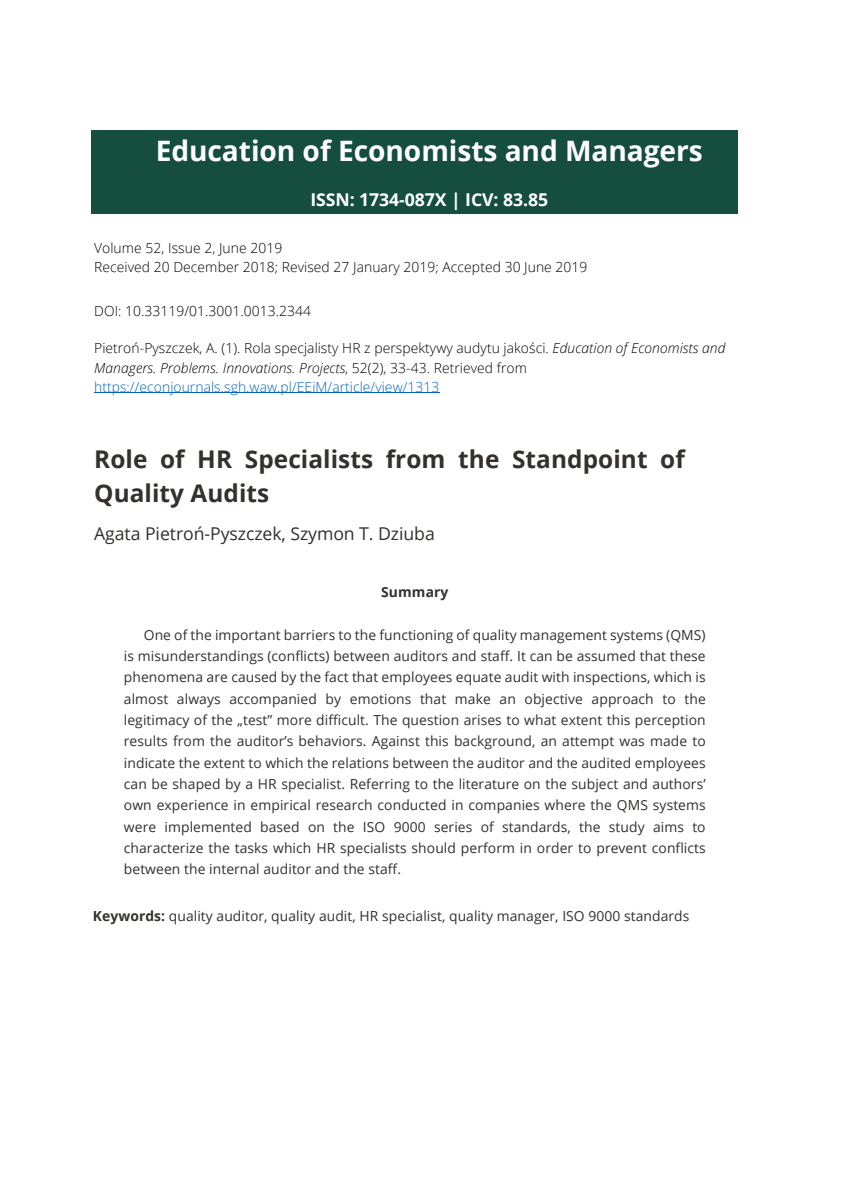
<style>
.page{position:relative;width:844px;height:1191px;background:#fff}
.page>*{position:absolute;margin:0;border:0;box-sizing:border-box;transform-origin:0 0}
.t1{font:700 28.18px "Open Sans";letter-spacing:-.005em;color:#fff}
.t2{font:700 24.32px/34.5px "Open Sans";letter-spacing:.005em;color:#33302e}
.t3{font:17.68px "Open Sans";letter-spacing:-.005em;color:#33302e}
.t4{font:700 17.68px "Open Sans";letter-spacing:-.005em;color:#fff}
.t5{font:13.83px/21.3px "Open Sans";letter-spacing:.005em;color:#33302e;text-align:justify}
.t6{font:300 13.83px/19.1px "Open Sans";letter-spacing:.005em;color:#000}
.t7{font:700 13.83px "Open Sans";letter-spacing:.005em;color:#33302e}
.s1{font-style:italic}
.s2{color:#0563c1}
.s3{font-weight:700}
</style>
<div class="page">
<div style="left:92px;top:131px;width:646px;height:56px;background:#154e3f"></div>
<div style="left:92px;top:187px;width:646px;height:26px;background:#154e3f"></div>
<hr style="left:94px;top:392px;width:345px;height:1px;background:#0563c1">
<h1 class="t1" style="left:156px;top:130px;width:548px">Education of Economists and Managers</h1>
<p class="t4" style="left:310px;top:187px;width:239px">ISSN: 1734-087X | ICV: 83.85</p>
<p class="t6" style="left:94px;top:238px;width:495px">Volume 52, Issue 2, June 2019<br>Received 20 December 2018; Revised 27 January 2019; Accepted 30 June 2019</p>
<p class="t6" style="left:94px;top:301px;width:218px">DOI: 10.33119/01.3001.0013.2344</p>
<p class="t6" style="left:94px;top:338px;width:632px">Pietroń-Pyszczek, A. (1). Rola specjalisty HR z perspektywy audytu jakości. <span class="s1">Education of Economists and<br>Managers. Problems. Innovations. Projects</span>, 52(2), 33-43. Retrieved from <span class="s2">https://econjournals.sgh.waw.pl/EEiM/article/view/1313</span></p>
<h2 class="t2" style="left:94px;top:441px;width:592px">Role of HR Specialists from the Standpoint of<br>Quality Audits</h2>
<p class="t3" style="left:94px;top:521px;width:342px">Agata Pietroń-Pyszczek, Szymon T. Dziuba</p>
<p class="t7" style="left:381px;top:582px;width:69px">Summary</p>
<p class="t5" style="left:124px;top:624px;width:583px;text-indent:20px">One of the important barriers to the functioning of quality management systems (QMS) is misunderstandings (conflicts) between auditors and staff. It can be assumed that these phenomena are caused by the fact that employees equate audit with inspections, which is almost always accompanied by emotions that make an objective approach to the legitimacy of the „test” more difficult. The question arises to what extent this perception results from the auditor’s behaviors. Against this background, an attempt was made to indicate the extent to which the relations between the auditor and the audited employees can be shaped by a HR specialist. Referring to the literature on the subject and authors’ own experience in empirical research conducted in companies where the QMS systems were implemented based on the ISO 9000 series of standards, the study aims to characterize the tasks which HR specialists should perform in order to prevent conflicts between the internal auditor and the staff.</p>
<p class="t5" style="left:93px;top:905px;width:598px"><span class="s3">Keywords:</span> quality auditor, quality audit, HR specialist, quality manager, ISO 9000 standards</p>
</div>
